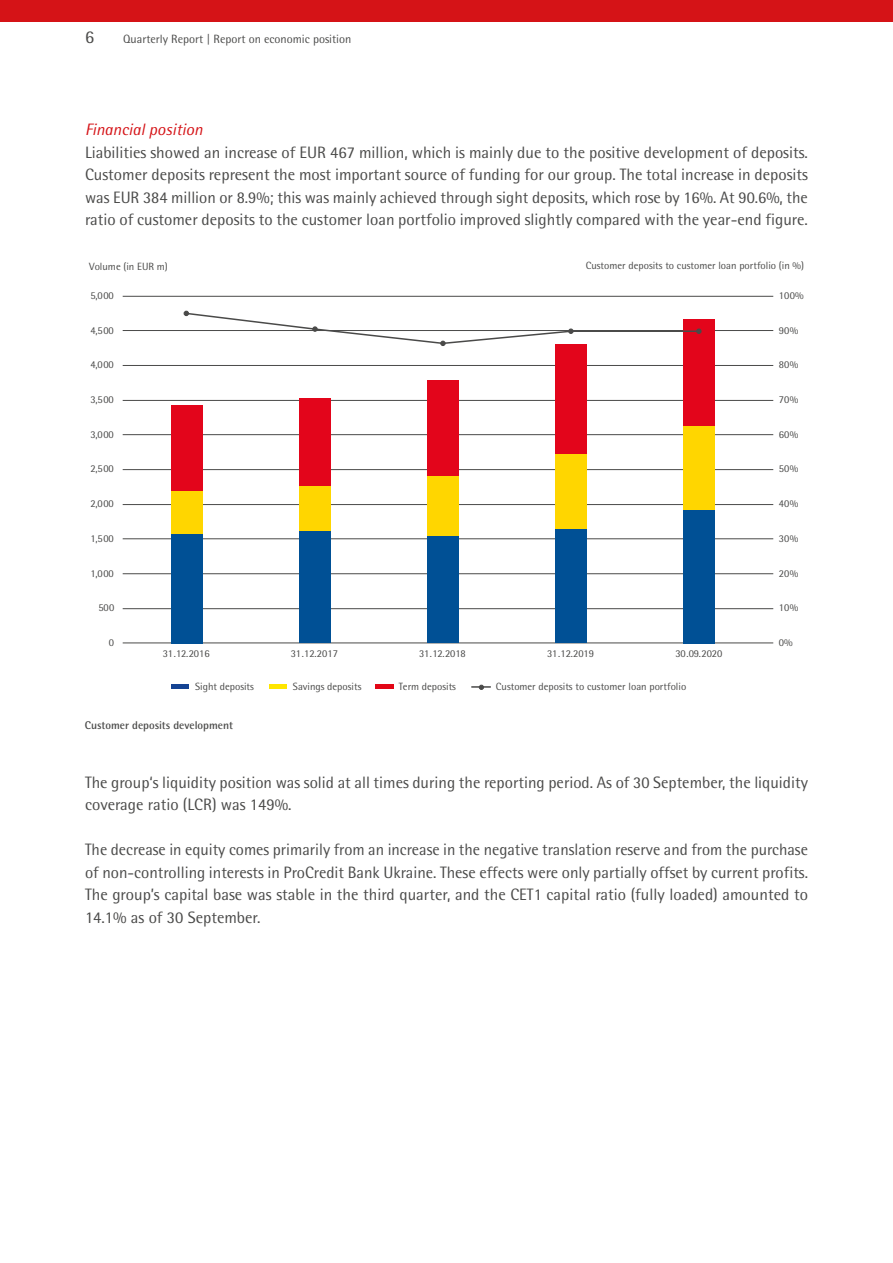
<style>
.page{position:relative;width:893px;height:1263px;background:#fff}
.page>*{position:absolute;margin:0;border:0;box-sizing:border-box;transform-origin:0 0}
.t1{font:18px "Rotis Semi Sans";color:#4a4a49}
.t2{font:16.5px/22.5px "Rotis Semi Sans";color:#4a4a49;text-align:justify}
.t3{font:italic 16.5px "Rotis Semi Sans";color:#d51317}
.t4{font:12px "Rotis Semi Sans";color:#4a4a49}
.t5{font:700 11.25px "Rotis Semi Sans";color:#4a4a49}
.t6{font:10.5px "Rotis Semi Sans";color:#4a4a49}
</style>
<div class="page">
<hr style="left:123px;top:608px;width:650px;height:1px;background:#4a4a49">
<hr style="left:123px;top:573px;width:650px;height:1px;background:#4a4a49">
<hr style="left:123px;top:538px;width:650px;height:1px;background:#4a4a49">
<hr style="left:123px;top:504px;width:650px;height:1px;background:#4a4a49">
<hr style="left:123px;top:469px;width:650px;height:1px;background:#4a4a49">
<hr style="left:123px;top:434px;width:650px;height:1px;background:#4a4a49">
<hr style="left:123px;top:400px;width:650px;height:1px;background:#4a4a49">
<hr style="left:123px;top:365px;width:650px;height:1px;background:#4a4a49">
<hr style="left:123px;top:330px;width:650px;height:1px;background:#4a4a49">
<hr style="left:123px;top:296px;width:650px;height:1px;background:#4a4a49">
<hr style="left:123px;top:643px;width:650px;height:1px;background:#4a4a49">
<div style="left:172px;top:684px;width:17px;height:5px;background:#144393"></div>
<div style="left:269px;top:684px;width:18px;height:5px;background:#ffe600"></div>
<div style="left:375px;top:684px;width:18px;height:5px;background:#e20616"></div>
<svg style="left:472px;top:685px;width:18px;height:5px"></svg>
<div style="left:171px;top:534px;width:32px;height:109px;background:#005095"></div>
<div style="left:299px;top:531px;width:32px;height:112px;background:#005095"></div>
<div style="left:427px;top:536px;width:32px;height:107px;background:#005095"></div>
<div style="left:555px;top:528px;width:32px;height:115px;background:#005095"></div>
<div style="left:683px;top:510px;width:32px;height:133px;background:#005095"></div>
<div style="left:171px;top:491px;width:32px;height:43px;background:#ffd600"></div>
<div style="left:299px;top:486px;width:32px;height:45px;background:#ffd600"></div>
<div style="left:427px;top:476px;width:32px;height:60px;background:#ffd600"></div>
<div style="left:555px;top:454px;width:32px;height:74px;background:#ffd600"></div>
<div style="left:683px;top:426px;width:32px;height:84px;background:#ffd600"></div>
<div style="left:171px;top:405px;width:32px;height:86px;background:#e3051b"></div>
<div style="left:299px;top:399px;width:32px;height:87px;background:#e3051b"></div>
<div style="left:427px;top:380px;width:32px;height:96px;background:#e3051b"></div>
<div style="left:555px;top:344px;width:32px;height:110px;background:#e3051b"></div>
<div style="left:683px;top:319px;width:32px;height:107px;background:#e3051b"></div>
<svg style="left:184px;top:311px;width:518px;height:35px"></svg>
<div style="left:0;top:0;width:893px;height:21px;background:#d51317"></div>
<p class="t1" style="left:85px;top:26px;width:11px">6</p>
<p class="t4" style="left:123px;top:31px;width:230px">Quarterly Report | Report on economic position</p>
<p class="t3" style="left:85px;top:119px;width:119px">Financial position</p>
<p class="t2" style="left:85px;top:141px;width:724px">Liabilities showed an increase of EUR 467 million, which is mainly due to the positive development of deposits.<br>Customer deposits represent the most important source of funding for our group. The total increase in deposits was EUR 384 million or 8.9%; this was mainly achieved through sight deposits, which rose by 16%. At 90.6%, the ratio of customer deposits to the customer loan portfolio improved slightly compared with the year-end figure.</p>
<p class="t6" style="left:89px;top:260px;width:80px">Volume (in EUR m)</p>
<p class="t6" style="left:586px;top:259px;width:220px">Customer deposits to customer loan portfolio (in %)</p>
<p class="t6" style="left:90px;top:289px;width:25px">5,000</p>
<p class="t6" style="left:779px;top:289px;width:26px">100%</p>
<p class="t6" style="left:90px;top:324px;width:25px">4,500</p>
<p class="t6" style="left:779px;top:324px;width:21px">90%</p>
<p class="t6" style="left:90px;top:359px;width:25px">4,000</p>
<p class="t6" style="left:779px;top:359px;width:21px">80%</p>
<p class="t6" style="left:90px;top:393px;width:25px">3,500</p>
<p class="t6" style="left:779px;top:393px;width:21px">70%</p>
<p class="t6" style="left:90px;top:428px;width:25px">3,000</p>
<p class="t6" style="left:779px;top:428px;width:21px">60%</p>
<p class="t6" style="left:90px;top:463px;width:25px">2,500</p>
<p class="t6" style="left:779px;top:463px;width:21px">50%</p>
<p class="t6" style="left:90px;top:497px;width:25px">2,000</p>
<p class="t6" style="left:779px;top:497px;width:21px">40%</p>
<p class="t6" style="left:90px;top:532px;width:25px">1,500</p>
<p class="t6" style="left:779px;top:532px;width:21px">30%</p>
<p class="t6" style="left:90px;top:567px;width:25px">1,000</p>
<p class="t6" style="left:779px;top:567px;width:21px">20%</p>
<p class="t6" style="left:98px;top:602px;width:18px">500</p>
<p class="t6" style="left:779px;top:602px;width:21px">10%</p>
<p class="t6" style="left:109px;top:636px;width:7px">0</p>
<p class="t6" style="left:779px;top:636px;width:15px">0%</p>
<p class="t6" style="left:163px;top:648px;width:48px">31.12.2016</p>
<p class="t6" style="left:291px;top:648px;width:49px">31.12.2017</p>
<p class="t6" style="left:419px;top:648px;width:48px">31.12.2018</p>
<p class="t6" style="left:547px;top:648px;width:48px">31.12.2019</p>
<p class="t6" style="left:675px;top:648px;width:49px">30.09.2020</p>
<p class="t6" style="left:195px;top:680px;width:60px">Sight deposits</p>
<p class="t6" style="left:293px;top:680px;width:70px">Savings deposits</p>
<p class="t6" style="left:399px;top:680px;width:59px">Term deposits</p>
<p class="t6" style="left:496px;top:680px;width:192px">Customer deposits to customer loan portfolio</p>
<p class="t5" style="left:85px;top:718px;width:150px">Customer deposits development</p>
<p class="t2" style="left:85px;top:771px;width:724px">The group‘s liquidity position was solid at all times during the reporting period. As of 30 September, the liquidity coverage ratio (LCR) was 149%.</p>
<p class="t2" style="left:85px;top:838px;width:724px">The decrease in equity comes primarily from an increase in the negative translation reserve and from the purchase of non-controlling interests in ProCredit Bank Ukraine. These effects were only partially offset by current profits.<br>The group’s capital base was stable in the third quarter, and the CET1 capital ratio (fully loaded) amounted to 14.1% as of 30 September.</p>
</div>
